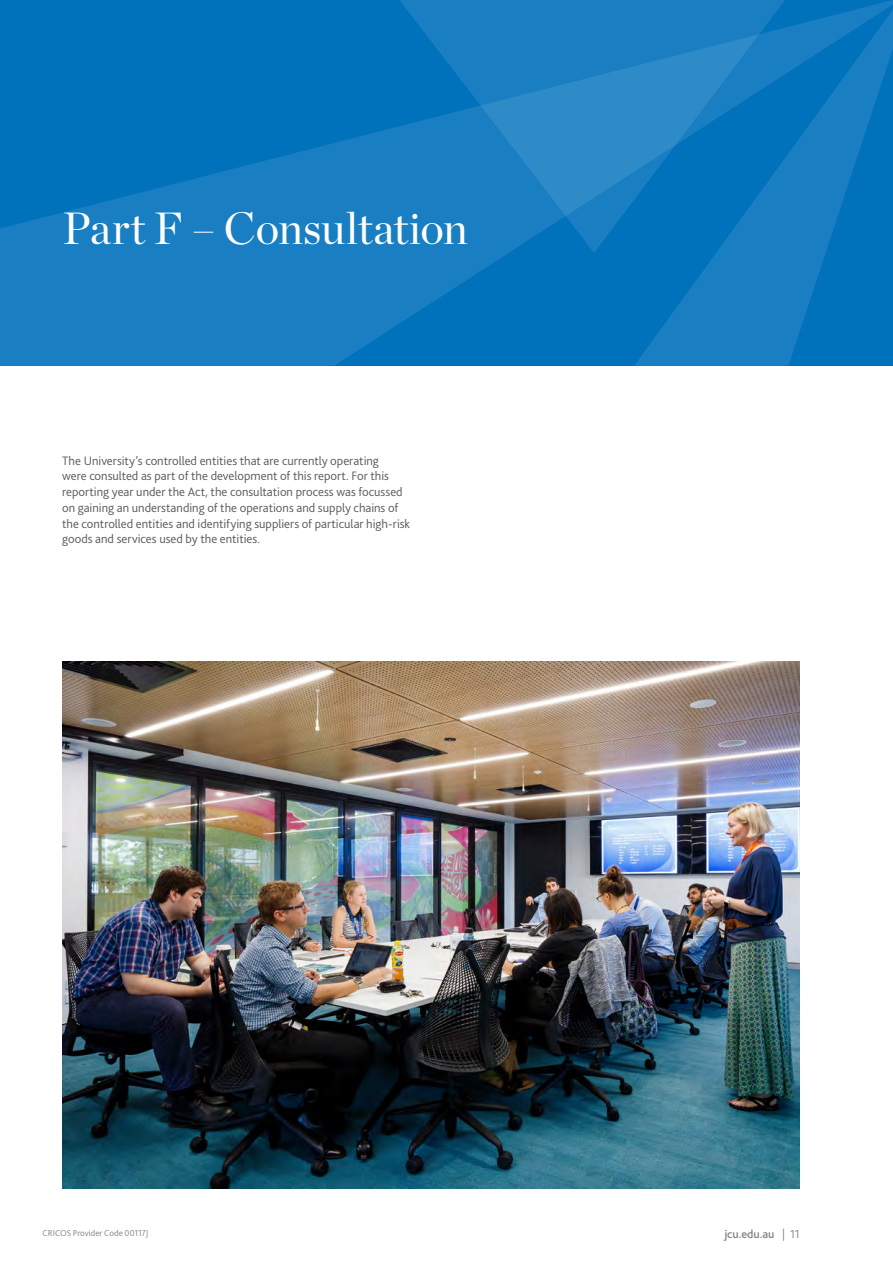
<style>
.page{position:relative;width:893px;height:1263px;background:#fff}
.page>*{position:absolute;margin:0;border:0;box-sizing:border-box;transform-origin:0 0}
.head2{font:45px "Chronicle Display";letter-spacing:-.005em;color:#fff}
.body_copy{font:300 12.75px/15.8px "Bliss 2";color:#57585a}
.t1{font:500 12px "Bliss 2";letter-spacing:-.005em;color:#808285}
.t2{font:300 9px "Bliss 2";letter-spacing:-.005em;color:#808285}
.s1{font-weight:300}
</style>
<div class="page">
<svg style="left:0;top:0;width:893px;height:366px;background:#0b77be"></svg>
<svg style="left:380px;top:0;width:424px;height:253px;background:#167dc1"></svg>
<img style="left:62px;top:662px;width:737px;height:526px">
<h2 class="head2" style="left:63px;top:193px;width:407px">Part F – Consultation</h2>
<p class="body_copy" style="left:62px;top:453px;width:350px">The University’s controlled entities that are currently operating<br>were consulted as part of the development of this report. For this reporting year under the Act, the consultation process was focussed on gaining an understanding of the operations and supply chains of the controlled entities and identifying suppliers of particular high-risk goods and services used by the entities.</p>
<p class="t2" style="left:43px;top:1227px;width:107px">CRICOS Provider Code 00117J</p>
<p class="t1" style="left:724px;top:1227px;width:77px">jcu.edu.au <span class="s1">| 11</span></p>
</div>
